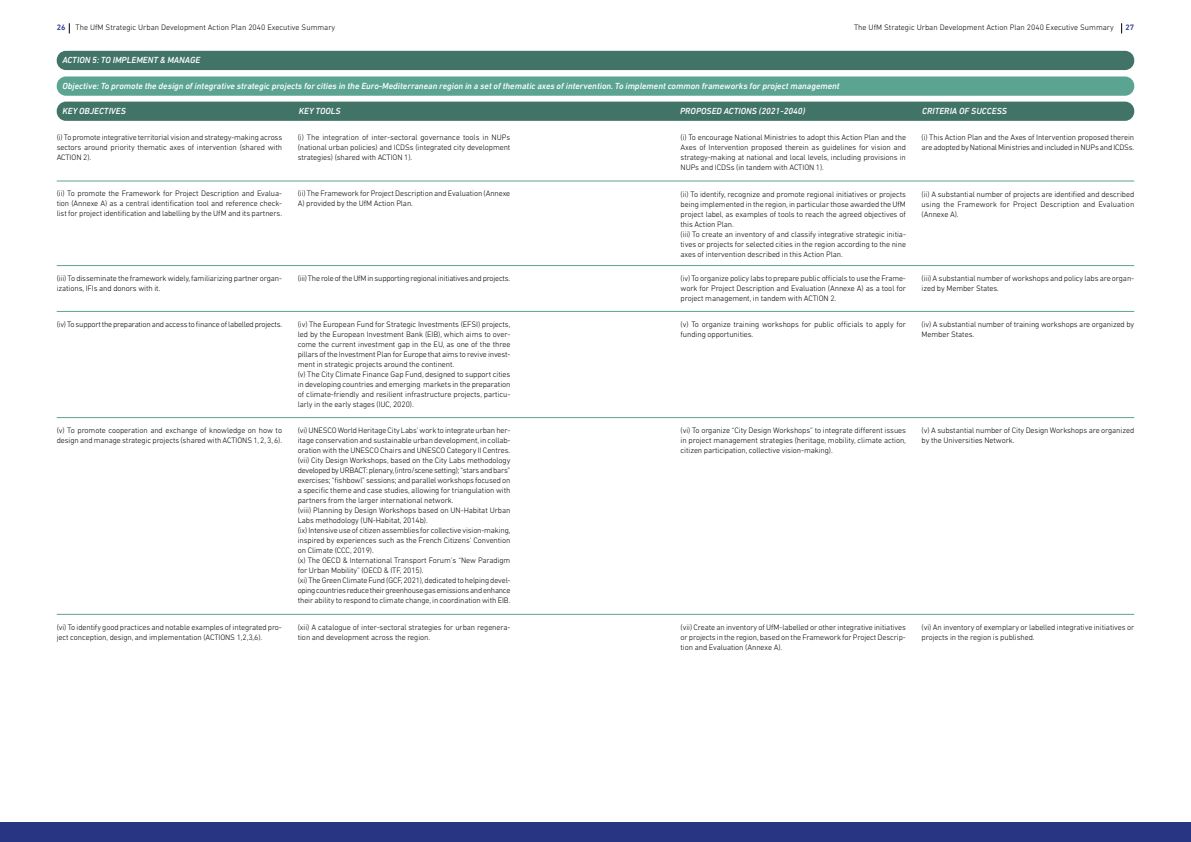
<style>
.page{position:relative;width:1191px;height:842px;background:#fff}
.page>*{position:absolute;margin:0;border:0;box-sizing:border-box;transform-origin:0 0}
.t1{font:italic 500 9px "DIN Next LT Pro";color:#fff}
.t2{font:300 8px/10px "DIN Next LT Pro";letter-spacing:-.01em;color:#000}
.t3{font:500 8px "DIN Next LT Pro";color:#26358c}
.s1{font-weight:500;color:#26358c}
</style>
<div class="page">
<div style="left:0;top:823px;width:1191px;height:19px;background:#283583"></div>
<div style="left:57px;top:102px;width:1077px;height:19px;background:#417467;border-radius:9px"></div>
<div style="left:57px;top:76px;width:1077px;height:20px;background:#5ca492;border-radius:9px"></div>
<div style="left:57px;top:51px;width:1077px;height:19px;background:#417467;border-radius:9px"></div>
<hr style="left:57px;top:180px;width:1077px;height:1px;background:#5ca492">
<hr style="left:57px;top:265px;width:1077px;height:1px;background:#5ca492">
<hr style="left:57px;top:311px;width:1077px;height:1px;background:#5ca492">
<hr style="left:57px;top:614px;width:1077px;height:1px;background:#5ca492">
<hr style="left:57px;top:417px;width:1077px;height:1px;background:#5ca492">
<p class="t2" style="left:57px;top:22px;width:280px"><span class="s1">26</span> The UfM Strategic Urban Development Action Plan 2040 Executive Summary</p>
<p class="t2" style="left:854px;top:22px;width:261px">The UfM Strategic Urban Development Action Plan 2040 Executive Summary</p>
<p class="t3" style="left:1125px;top:23px;width:10px">27</p>
<p class="t1" style="left:62px;top:55px;width:139px">ACTION 5: TO IMPLEMENT &amp; MANAGE</p>
<p class="t1" style="left:62px;top:81px;width:779px">Objective: To promote the design of integrative strategic projects for cities in the Euro-Mediterranean region in a set of thematic axes of intervention. To implement common frameworks for project management</p>
<p class="t1" style="left:62px;top:106px;width:65px">KEY OBJECTIVES</p>
<p class="t1" style="left:299px;top:106px;width:43px">KEY TOOLS</p>
<p class="t1" style="left:680px;top:106px;width:127px">PROPOSED ACTIONS (2021-2040)</p>
<p class="t1" style="left:922px;top:106px;width:86px">CRITERIA OF SUCCESS</p>
<p class="t2" style="left:298px;top:132px;width:214px;text-align:justify">(i) The integration of inter-sectoral governance tools in NUPs (national urban policies) and ICDSs (integrated city development strategies) (shared with ACTION 1).</p>
<p class="t2" style="left:921px;top:133px;width:214px">(i) This Action Plan and the Axes of Intervention proposed therein are adopted by National Ministries and included in NUPs and ICDSs.</p>
<p class="t2" style="left:298px;top:188px;width:214px">(ii) The Framework for Project Description and Evaluation (Annexe<br>A) provided by the UfM Action Plan.</p>
<p class="t2" style="left:57px;top:132px;width:227px;text-align:justify">(i) To promote integrative territorial vision and strategy-making across sectors around priority thematic axes of intervention (shared with ACTION 2).</p>
<p class="t2" style="left:680px;top:133px;width:227px;text-align:justify">(i) To encourage National Ministries to adopt this Action Plan and the Axes of Intervention proposed therein as guidelines for vision and strategy-making at national and local levels, including provisions in NUPs and ICDSs (in tandem with ACTION 1).</p>
<p class="t2" style="left:57px;top:188px;width:227px;text-align:justify">(ii) To promote the Framework for Project Description and Evalua&shy;tion (Annexe A) as a central identification tool and reference check&shy;list for project identification and labelling by the UfM and its partners.</p>
<p class="t2" style="left:921px;top:189px;width:214px;text-align:justify">(ii) A substantial number of projects are identified and described using the Framework for Project Description and Evaluation (Annexe A).</p>
<p class="t2" style="left:680px;top:189px;width:227px">(ii) To identify, recognize and promote regional initiatives or projects being implemented in the region, in particular those awarded the UfM project label, as examples of tools to reach the agreed objectives of this Action Plan.<br>(iii) To create an inventory of and classify integrative strategic initia&shy;tives or projects for selected cities in the region according to the nine axes of intervention described in this Action Plan.</p>
<p class="t2" style="left:680px;top:273px;width:227px;text-align:justify">(iv) To organize policy labs to prepare public officials to use the Frame&shy;work for Project Description and Evaluation (Annexe A) as a tool for project management, in tandem with ACTION 2.</p>
<p class="t2" style="left:680px;top:319px;width:227px">(v) To organize training workshops for public officials to apply for funding opportunities.</p>
<p class="t2" style="left:298px;top:273px;width:214px">(iii) The role of the UfM in supporting regional initiatives and projects.</p>
<p class="t2" style="left:298px;top:319px;width:214px">(iv) The European Fund for Strategic Investments (EFSI) projects, led by the European Investment Bank (EIB), which aims to over&shy;come the current investment gap in the EU, as one of the three pillars of the Investment Plan for Europe that aims to revive invest&shy;ment in strategic projects around the continent.<br>(v) The City Climate Finance Gap Fund, designed to support cities in developing countries and emerging markets in the preparation of climate-friendly and resilient infrastructure projects, particu&shy;larly in the early stages (IUC, 2020).</p>
<p class="t2" style="left:57px;top:273px;width:227px">(iii) To disseminate the framework widely, familiarizing partner organ&shy;izations, IFIs and donors with it.</p>
<p class="t2" style="left:57px;top:319px;width:227px">(iv) To support the preparation and access to finance of labelled projects.</p>
<p class="t2" style="left:921px;top:273px;width:214px">(iii) A substantial number of workshops and policy labs are organ&shy;ized by Member States.</p>
<p class="t2" style="left:921px;top:319px;width:214px">(iv) A substantial number of training workshops are organized by<br>Member States.</p>
<p class="t2" style="left:57px;top:425px;width:227px">(v) To promote cooperation and exchange of knowledge on how to design and manage strategic projects (shared with ACTIONS 1, 2, 3, 6).</p>
<p class="t2" style="left:57px;top:622px;width:227px">(vi) To identify good practices and notable examples of integrated pro&shy;ject conception, design, and implementation (ACTIONS 1,2,3,6).</p>
<p class="t2" style="left:298px;top:425px;width:214px">(vi) UNESCO World Heritage City Labs’ work to integrate urban her&shy;itage conservation and sustainable urban development, in collab&shy;oration with the UNESCO Chairs and UNESCO Category II Centres. (vii) City Design Workshops, based on the City Labs methodology developed by URBACT: plenary, (intro/scene setting); “stars and bars” exercises; “fishbowl” sessions; and parallel workshops focused on a specific theme and case studies, allowing for triangulation with partners from the larger international network.<br>(viii) Planning by Design Workshops based on UN-Habitat Urban Labs methodology (UN-Habitat, 2014b).<br>(ix) Intensive use of citizen assemblies for collective vision-making, inspired by experiences such as the French Citizens’ Convention on Climate (CCC, 2019).<br>(x) The OECD &amp; International Transport Forum’s “New Paradigm for Urban Mobility” (OECD &amp; ITF, 2015).<br>(xi) The Green Climate Fund (GCF, 2021), dedicated to helping devel&shy;oping countries reduce their greenhouse gas emissions and enhance their ability to respond to climate change, in coordination with EIB.</p>
<p class="t2" style="left:298px;top:622px;width:214px">(xii) A catalogue of inter-sectoral strategies for urban regenera&shy;tion and development across the region.</p>
<p class="t2" style="left:680px;top:425px;width:227px;text-align:justify">(vi) To organize “City Design Workshops” to integrate different issues in project management strategies (heritage, mobility, climate action, citizen participation, collective vision-making).</p>
<p class="t2" style="left:921px;top:425px;width:214px">(v) A substantial number of City Design Workshops are organized by the Universities Network.</p>
<p class="t2" style="left:680px;top:622px;width:227px;text-align:justify">(vii) Create an inventory of UfM-labelled or other integrative initiatives or projects in the region, based on the Framework for Project Descrip&shy;tion and Evaluation (Annexe A).</p>
<p class="t2" style="left:921px;top:622px;width:214px">(vi) An inventory of exemplary or labelled integrative initiatives or projects in the region is published.</p>
</div>
